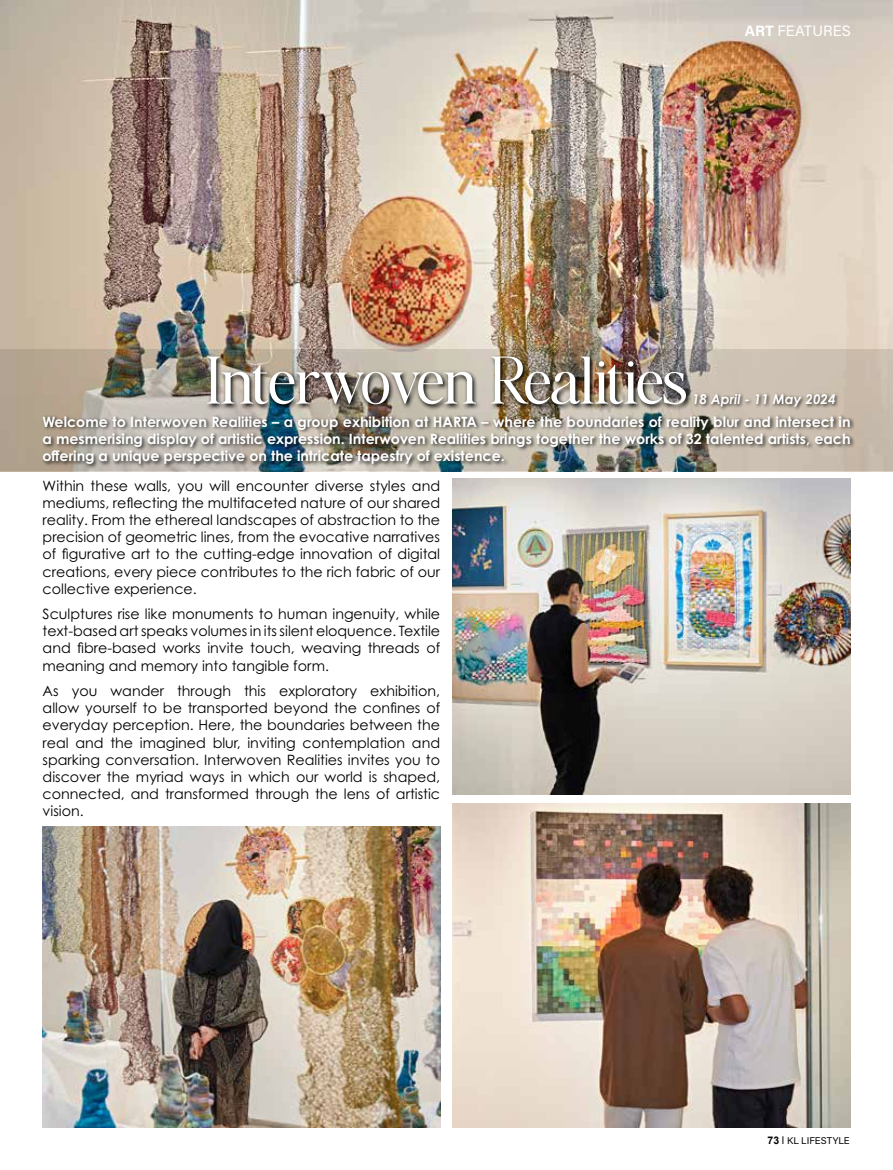
<style>
.page{position:relative;width:893px;height:1170px;background:#fff}
.page>*{position:absolute;margin:0;border:0;box-sizing:border-box;transform-origin:0 0}
.t1{font:67.5px "Billie Eilish";color:#fff}
.t2{font:15px "Acumin Variable Concept";letter-spacing:.005em;color:#fff}
.t3{font:14.25px/17.1px "Century Gothic Pro";color:#000;text-align:justify}
.t4{font:700 14.25px/17.1px "Century Gothic Pro";color:#fff;text-align:justify}
.t5{font:italic 700 13.5px "Century Gothic Pro";color:#fff}
.t6{font:9.75px "Acumin Variable Concept";color:#000}
.s1{font-family:"Arial";font-weight:700;font-size:10.5px}
.s2{font-size:10.5px}
</style>
<div class="page">
<img style="left:0;top:0;width:893px;height:349px">
<img style="left:0;top:349px;width:893px;height:122px">
<img style="left:453px;top:478px;width:397px;height:316px">
<img style="left:453px;top:803px;width:397px;height:324px">
<img style="left:43px;top:826px;width:397px;height:301px">
<img style="left:205px;top:354px;width:488px;height:57px">
<div style="left:42px;top:414px;width:813px;height:55px;background:#000;opacity:.75"></div>
<div style="left:693px;top:392px;width:147px;height:19px;background:#000;opacity:.75"></div>
<p class="t2" style="left:745px;top:21px;width:108px">ART FEATURES</p>
<h1 class="t1" style="left:206px;top:338px;width:482px">Interwoven Realities</h1>
<p class="t4" style="left:43px;top:412px;width:810px">Welcome to Interwoven Realities – a group exhibition at HARTA – where the boundaries of reality blur and intersect in a mesmerising display of artistic expression. Interwoven Realities brings together the works of 32 talented artists, each offering a unique perspective on the intricate tapestry of existence.</p>
<p class="t5" style="left:692px;top:390px;width:145px">18 April - 11 May 2024</p>
<p class="t3" style="left:43px;top:477px;width:399px">Within these walls, you will encounter diverse styles and mediums, reflecting the multifaceted nature of our shared reality. From the ethereal landscapes of abstraction to the precision of geometric lines, from the evocative narratives of figurative art to the cutting-edge innovation of digital creations, every piece contributes to the rich fabric of our collective experience.</p>
<p class="t3" style="left:43px;top:605px;width:399px">Sculptures rise like monuments to human ingenuity, while text-based art speaks volumes in its silent eloquence. Textile and fibre-based works invite touch, weaving threads of meaning and memory into tangible form.</p>
<p class="t3" style="left:43px;top:682px;width:399px">As you wander through this exploratory exhibition, allow yourself to be transported beyond the confines of everyday perception. Here, the boundaries between the real and the imagined blur, inviting contemplation and sparking conversation. Interwoven Realities invites you to discover the myriad ways in which our world is shaped, connected, and transformed through the lens of artistic vision.</p>
<p class="t6" style="left:768px;top:1133px;width:84px"><span class="s1">73</span> <span class="s2">l</span> KL LIFESTYLE</p>
</div>
